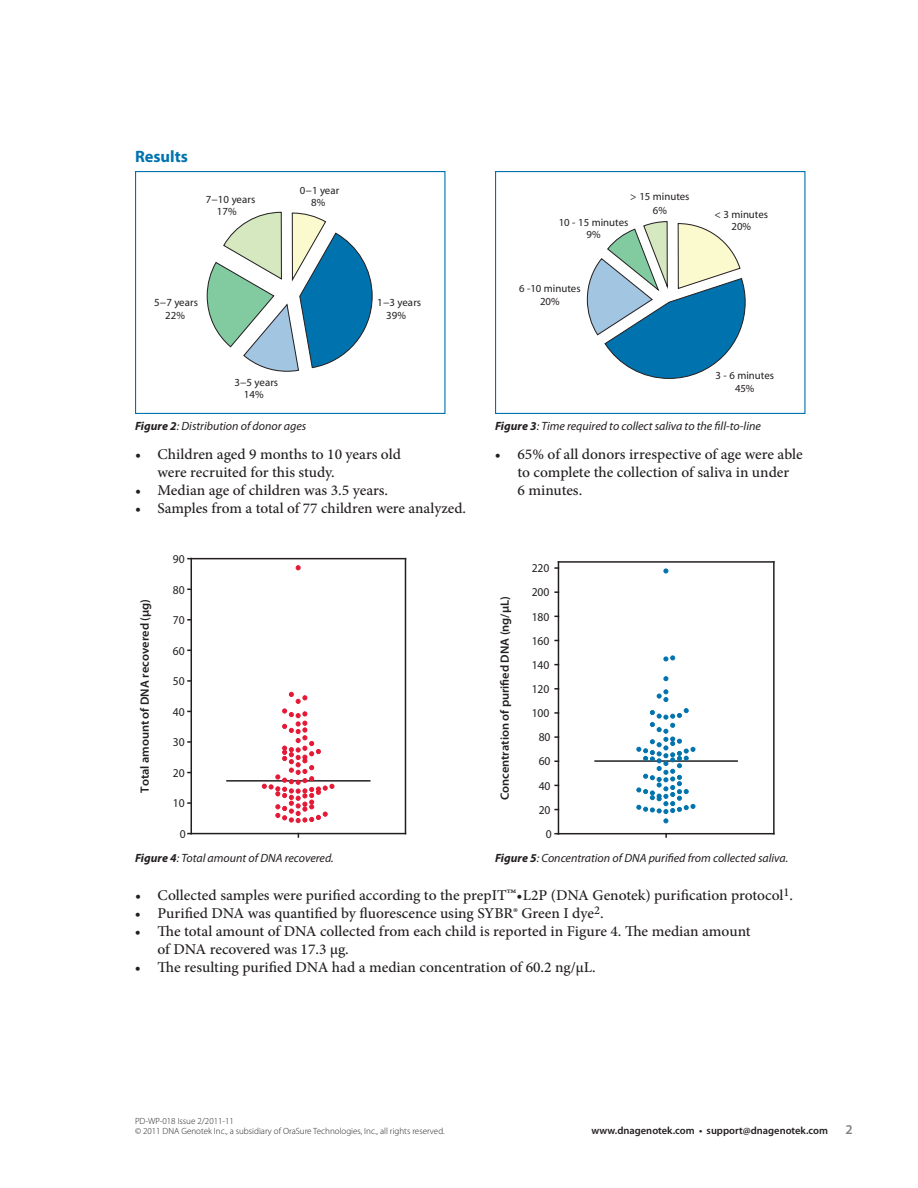
<style>
.page{position:relative;width:918px;height:1188px;background:#fff}
.page>*{position:absolute;margin:0;border:0;box-sizing:border-box;transform-origin:0 0}
.t1{font:700 16.5px "Myriad Pro";color:#0073ae}
.t2{font:500 15px/18px "Minion Pro";color:#231f20}
.t3{font:600 13.5px "Myriad Pro";color:#808285}
.t4{font:italic 12px "Myriad Pro";color:#231f20}
.t5{font:600 12px "Myriad Pro";color:#231f20;scale:1.04 1}
.t6{font:12px "Myriad Pro";letter-spacing:-.015em;color:#231f20;scale:.96 1}
.t7{font:10.8px/13.2px "Myriad";color:#231f20;text-align:center}
.t8{font:600 10.5px "Myriad Pro";color:#231f20}
.t9{font:300 9px/10.5px "Myriad Pro";color:#231f20}
.s1{font-weight:700}
.s2{font-size:21px}
</style>
<div class="page">
<svg style="left:206px;top:211px;width:167px;height:161px"></svg>
<div style="left:135px;top:171px;width:311px;height:243px;border:1px solid #0073ae"></div>
<svg style="left:586px;top:221px;width:160px;height:158px"></svg>
<div style="left:495px;top:171px;width:310px;height:243px;border:1px solid #0073ae"></div>
<hr style="left:191px;top:558px;width:214px;height:1px;background:#231f20">
<hr style="left:405px;top:559px;width:1px;height:275px;background:#231f20">
<hr style="left:227px;top:780px;width:143px;height:2px;background:#231f20">
<svg style="left:262px;top:692px;width:72px;height:131px"></svg>
<svg style="left:296px;top:566px;width:4px;height:4px"></svg>
<hr style="left:191px;top:833px;width:214px;height:1px;background:#231f20">
<hr style="left:191px;top:559px;width:1px;height:275px;background:#231f20">
<hr style="left:558px;top:561px;width:216px;height:2px;background:#231f20">
<hr style="left:773px;top:562px;width:2px;height:272px;background:#231f20">
<hr style="left:594px;top:760px;width:144px;height:2px;background:#231f20">
<svg style="left:637px;top:709px;width:58px;height:114px"></svg>
<svg style="left:657px;top:690px;width:11px;height:12px"></svg>
<svg style="left:664px;top:677px;width:4px;height:4px"></svg>
<svg style="left:664px;top:656px;width:11px;height:5px"></svg>
<svg style="left:664px;top:569px;width:4px;height:4px"></svg>
<hr style="left:558px;top:833px;width:216px;height:1px;background:#231f20">
<hr style="left:558px;top:562px;width:1px;height:272px;background:#231f20">
<p class="t1" style="left:135px;top:146px;width:55px">Results</p>
<p class="t7" style="left:217px;top:194px;width:40px;line-height:11.9px;text-align:left;text-indent:-11px">7−10 years<br>17%</p>
<p class="t7" style="left:300px;top:185px;width:41px;line-height:11.9px">0−1 year<br>8%</p>
<p class="t7" style="left:154px;top:297px;width:45px">5−7 years<br>22%</p>
<p class="t7" style="left:234px;top:376px;width:45px;line-height:12.5px">3−5 years<br>14%</p>
<p class="t7" style="left:377px;top:296px;width:45px">1−3 years<br>39%</p>
<p class="t7" style="left:630px;top:189px;width:61px;line-height:14.5px">&gt; 15 minutes<br>6%</p>
<p class="t7" style="left:559px;top:216px;width:71px;line-height:12.5px">10 - 15 minutes<br>9%</p>
<p class="t7" style="left:519px;top:282px;width:63px">6 -10 minutes<br>20%</p>
<p class="t7" style="left:714px;top:208px;width:55px;line-height:12.5px">&lt; 3 minutes<br>20%</p>
<p class="t7" style="left:715px;top:369px;width:60px">3 - 6 minutes<br>45%</p>
<p class="t4" style="left:135px;top:418px;width:173px"><span class="s1">Figure 2</span>: Distribution of donor ages</p>
<p class="t4" style="left:495px;top:418px;width:267px"><span class="s1">Figure 3</span>: Time required to collect saliva to the fill-to-line</p>
<p class="t2" style="left:157px;top:445px;width:245px;text-indent:-22px">• Children aged 9 months to 10 years old were recruited for this study.</p>
<p class="t2" style="left:135px;top:481px;width:255px">• Median age of children was 3.5 years.</p>
<p class="t2" style="left:135px;top:499px;width:333px">• Samples from a total of 77 children were analyzed.</p>
<p class="t2" style="left:517px;top:445px;width:287px;text-indent:-22px">• 65% of all donors irrespective of age were able to complete the collection of saliva in under<br>6 minutes.</p>
<p class="t5" style="left:137px;top:793px;width:188px;rotate:-90deg">Total amount of DNA recovered (µg)</p>
<p class="t6" style="left:173px;top:552px;width:14px">90</p>
<p class="t6" style="left:173px;top:582px;width:14px">80</p>
<p class="t6" style="left:173px;top:613px;width:14px">70</p>
<p class="t6" style="left:173px;top:643px;width:14px">60</p>
<p class="t6" style="left:173px;top:674px;width:14px">50</p>
<p class="t6" style="left:173px;top:704px;width:14px">40</p>
<p class="t6" style="left:173px;top:735px;width:14px">30</p>
<p class="t6" style="left:173px;top:766px;width:14px">20</p>
<p class="t6" style="left:173px;top:796px;width:14px">10</p>
<p class="t6" style="left:180px;top:827px;width:8px">0</p>
<p class="t5" style="left:497px;top:800px;width:197px;rotate:-90deg">Concentration of puri ed DNA (ng/µL)</p>
<p class="t6" style="left:532px;top:561px;width:20px">220</p>
<p class="t6" style="left:532px;top:585px;width:20px">200</p>
<p class="t6" style="left:532px;top:609px;width:20px">180</p>
<p class="t6" style="left:532px;top:633px;width:20px">160</p>
<p class="t6" style="left:532px;top:657px;width:20px">140</p>
<p class="t6" style="left:532px;top:682px;width:20px">120</p>
<p class="t6" style="left:532px;top:706px;width:20px">100</p>
<p class="t6" style="left:539px;top:730px;width:14px">80</p>
<p class="t6" style="left:539px;top:754px;width:14px">60</p>
<p class="t6" style="left:539px;top:778px;width:14px">40</p>
<p class="t6" style="left:539px;top:802px;width:14px">20</p>
<p class="t6" style="left:546px;top:827px;width:8px">0</p>
<p class="t4" style="left:135px;top:850px;width:200px"><span class="s1">Figure 4</span>: Total amount of DNA recovered.</p>
<p class="t4" style="left:495px;top:850px;width:295px"><span class="s1">Figure 5</span>: Concentration of DNA purified from collected saliva.</p>
<p class="t2" style="left:135px;top:886px;width:660px">• Collected samples were purified according to the prepIT<span class="s2">™</span>•L2P (DNA Genotek) purification protocol<sup>1</sup>.</p>
<p class="t2" style="left:135px;top:904px;width:470px">• Purified DNA was quantified by fluorescence using SYBR® Green I dye<sup>2</sup>.</p>
<p class="t2" style="left:157px;top:922px;width:595px;text-indent:-22px">• The total amount of DNA collected from each child is reported in Figure 4. The median amount of DNA recovered was 17.3 µg.</p>
<p class="t2" style="left:135px;top:958px;width:462px">• The resulting purified DNA had a median concentration of 60.2 ng/µL.</p>
<p class="t9" style="left:135px;top:1115px;width:311px">PD-WP-018 Issue 2/2011-11<br>© 2011 DNA Genotek Inc., a subsidiary of OraSure Technologies, Inc., all rights reserved.</p>
<p class="t8" style="left:592px;top:1124px;width:238px">www.dnagenotek.com • support@dnagenotek.com</p>
<p class="t3" style="left:845px;top:1121px;width:9px">2</p>
</div>
